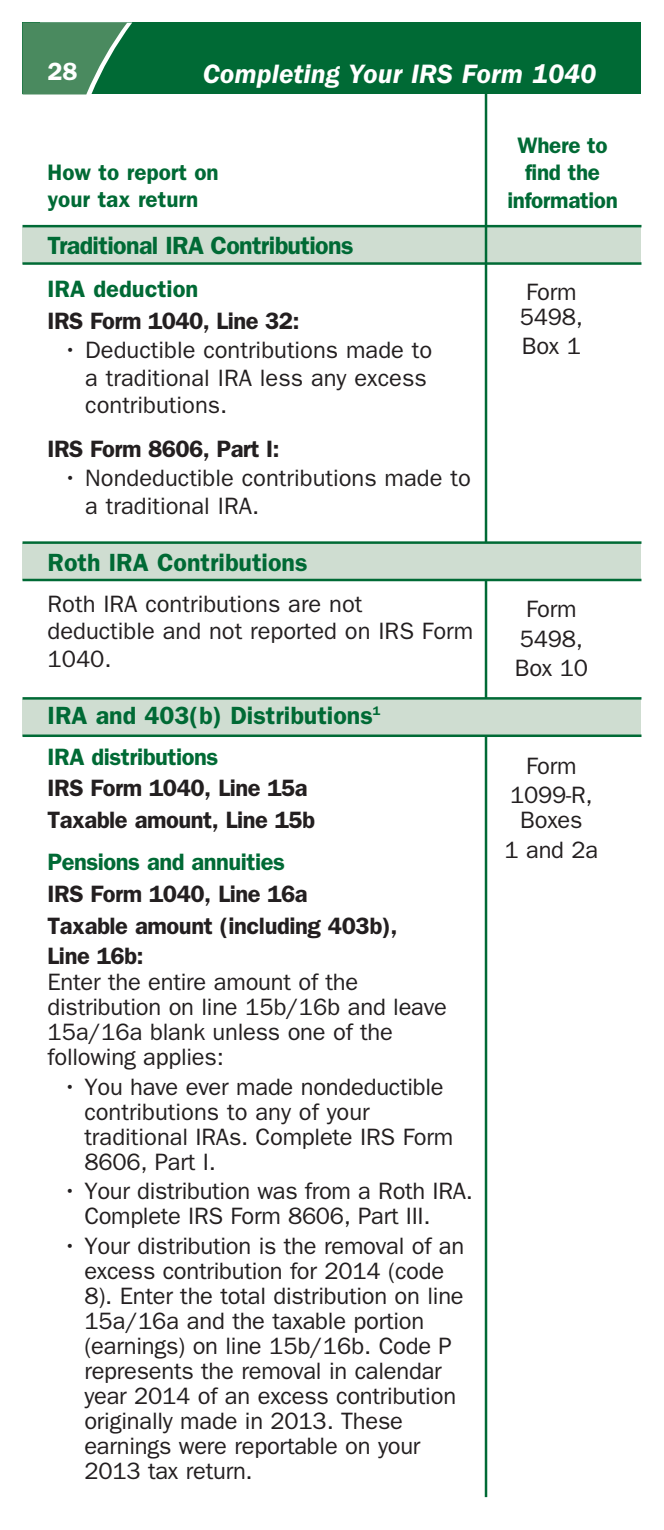
<style>
.page{position:relative;width:664px;height:1530px;background:#fff}
.page>*{position:absolute;margin:0;border:0;box-sizing:border-box;transform-origin:0 0}
.Page_Heading-Right{font:italic 600 27.5px "ITC Franklin Gothic Std";color:#fff}
._2_Red_Secondary_Sub{font:600 25px "ITC Franklin Gothic Std";color:#006a35}
.Body_Copy{font:600 25px "ITC Franklin Gothic Std";letter-spacing:-.025em;color:#006a35}
.t1{font:600 25px "ITC Franklin Gothic Std";color:#fff}
._5_End_Chart_Text{font:23.75px/25px "ITC Franklin Gothic Std";letter-spacing:-.01em;color:#231f20}
._4_Black_Fourth_Sub{font:600 23.75px/30px "ITC Franklin Gothic Std";letter-spacing:-.02em;color:#231f20}
._4_Black_Fourth_Sub-2{font:600 23.75px "ITC Franklin Gothic Std";letter-spacing:-.02em;color:#006a35}
._3_Red_Third_Sub{font:600 23.75px "ITC Franklin Gothic Std";letter-spacing:-.02em;color:#006a35}
._3_Red_Third_Sub-2{font:600 23.75px "ITC Franklin Gothic Std";color:#006a35}
.Subheads_in_Black{font:600 22.5px/27.5px "ITC Franklin Gothic Std";letter-spacing:-.015em;color:#006a35;text-align:center}
</style>
<div class="page">
<div style="left:22px;top:22px;width:619px;height:72px;background:#006a35"></div>
<svg style="left:22px;top:22px;width:110px;height:72px"></svg>
<div style="left:22px;top:227px;width:619px;height:37px;background:#cfddd1"></div>
<hr style="left:22px;top:225px;width:619px;height:2px;background:#006a35">
<hr style="left:22px;top:262px;width:619px;height:3px;background:#006a35">
<hr style="left:485px;top:91px;width:2px;height:1406px;background:#006a35">
<div style="left:22px;top:699px;width:619px;height:37px;background:#cfddd1"></div>
<hr style="left:22px;top:697px;width:619px;height:3px;background:#006a35">
<hr style="left:22px;top:735px;width:619px;height:2px;background:#006a35">
<div style="left:22px;top:543px;width:619px;height:37px;background:#cfddd1"></div>
<hr style="left:22px;top:541px;width:619px;height:3px;background:#006a35">
<hr style="left:22px;top:579px;width:619px;height:2px;background:#006a35">
<p class="t1" style="left:48px;top:57px;width:31px">28</p>
<p class="Page_Heading-Right" style="left:203px;top:59px;width:395px">Completing Your IRS Form 1040</p>
<p class="Subheads_in_Black" style="left:48px;top:158px;width:173px;text-align:left">How to report on your tax return</p>
<p class="Body_Copy" style="left:48px;top:230px;width:307px">Traditional IRA Contributions</p>
<p class="_3_Red_Third_Sub-2" style="left:48px;top:275px;width:152px">IRA deduction</p>
<p class="_4_Black_Fourth_Sub" style="left:48px;top:306px;width:253px">IRS Form 1040, Line 32:</p>
<p class="_5_End_Chart_Text" style="left:85px;top:337px;width:348px;line-height:27.5px;text-indent:-22px">• Deductible contributions made to a traditional IRA less any excess contributions.</p>
<p class="_4_Black_Fourth_Sub" style="left:48px;top:434px;width:234px">IRS Form 8606, Part I:</p>
<p class="_5_End_Chart_Text" style="left:85px;top:464px;width:387px;line-height:27.5px;text-indent:-22px">• Nondeductible contributions made to a traditional IRA.</p>
<p class="_2_Red_Secondary_Sub" style="left:48px;top:547px;width:262px">Roth IRA Contributions</p>
<p class="_5_End_Chart_Text" style="left:48px;top:590px;width:427px;line-height:27.5px">Roth IRA contributions are not deductible and not reported on IRS Form<br>1040.</p>
<p class="_2_Red_Secondary_Sub" style="left:48px;top:700px;width:334px">IRA and 403(b) Distributions<sup>1</sup></p>
<p class="_3_Red_Third_Sub" style="left:48px;top:742px;width:172px">IRA distributions</p>
<p class="_4_Black_Fourth_Sub" style="left:48px;top:773px;width:262px">IRS Form 1040, Line 15a</p>
<p class="_4_Black_Fourth_Sub" style="left:48px;top:805px;width:269px">Taxable amount, Line 15b</p>
<p class="_4_Black_Fourth_Sub-2" style="left:48px;top:848px;width:239px">Pensions and annuities</p>
<p class="_4_Black_Fourth_Sub" style="left:48px;top:879px;width:262px">IRS Form 1040, Line 16a</p>
<p class="_4_Black_Fourth_Sub" style="left:48px;top:910px;width:351px">Taxable amount (including 403b),<br>Line 16b:</p>
<p class="_5_End_Chart_Text" style="left:48px;top:970px;width:401px">Enter the entire amount of the distribution on line 15b/16b and leave<br>15a/16a blank unless one of the following applies:</p>
<p class="_5_End_Chart_Text" style="left:84px;top:1074px;width:370px;text-indent:-22px">• You have ever made nondeductible contributions to any of your traditional IRAs. Complete IRS Form<br>8606, Part I.</p>
<p class="_5_End_Chart_Text" style="left:84px;top:1179px;width:386px;text-indent:-22px">• Your distribution was from a Roth IRA.<br>Complete IRS Form 8606, Part III.</p>
<p class="_5_End_Chart_Text" style="left:84px;top:1233px;width:381px;text-indent:-22px">• Your distribution is the removal of an excess contribution for 2014 (code 8). Enter the total distribution on line 15a/16a and the taxable portion (earnings) on line 15b/16b. Code P represents the removal in calendar year 2014 of an excess contribution originally made in 2013. These earnings were reportable on your 2013 tax return.</p>
<p class="Subheads_in_Black" style="left:507px;top:131px;width:112px">Where to find the information</p>
<p class="_5_End_Chart_Text" style="left:520px;top:279px;width:65px">Form<br>5498,</p>
<p class="_5_End_Chart_Text" style="left:522px;top:334px;width:61px">Box 1</p>
<p class="_5_End_Chart_Text" style="left:526px;top:597px;width:52px">Form</p>
<p class="_5_End_Chart_Text" style="left:520px;top:626px;width:65px">5498,</p>
<p class="_5_End_Chart_Text" style="left:515px;top:656px;width:75px">Box 10</p>
<p class="_5_End_Chart_Text" style="left:526px;top:753px;width:52px">Form</p>
<p class="_5_End_Chart_Text" style="left:510px;top:783px;width:84px;text-align:center">1099-R,<br>Boxes</p>
<p class="_5_End_Chart_Text" style="left:504px;top:837px;width:95px">1 and 2a</p>
</div>
